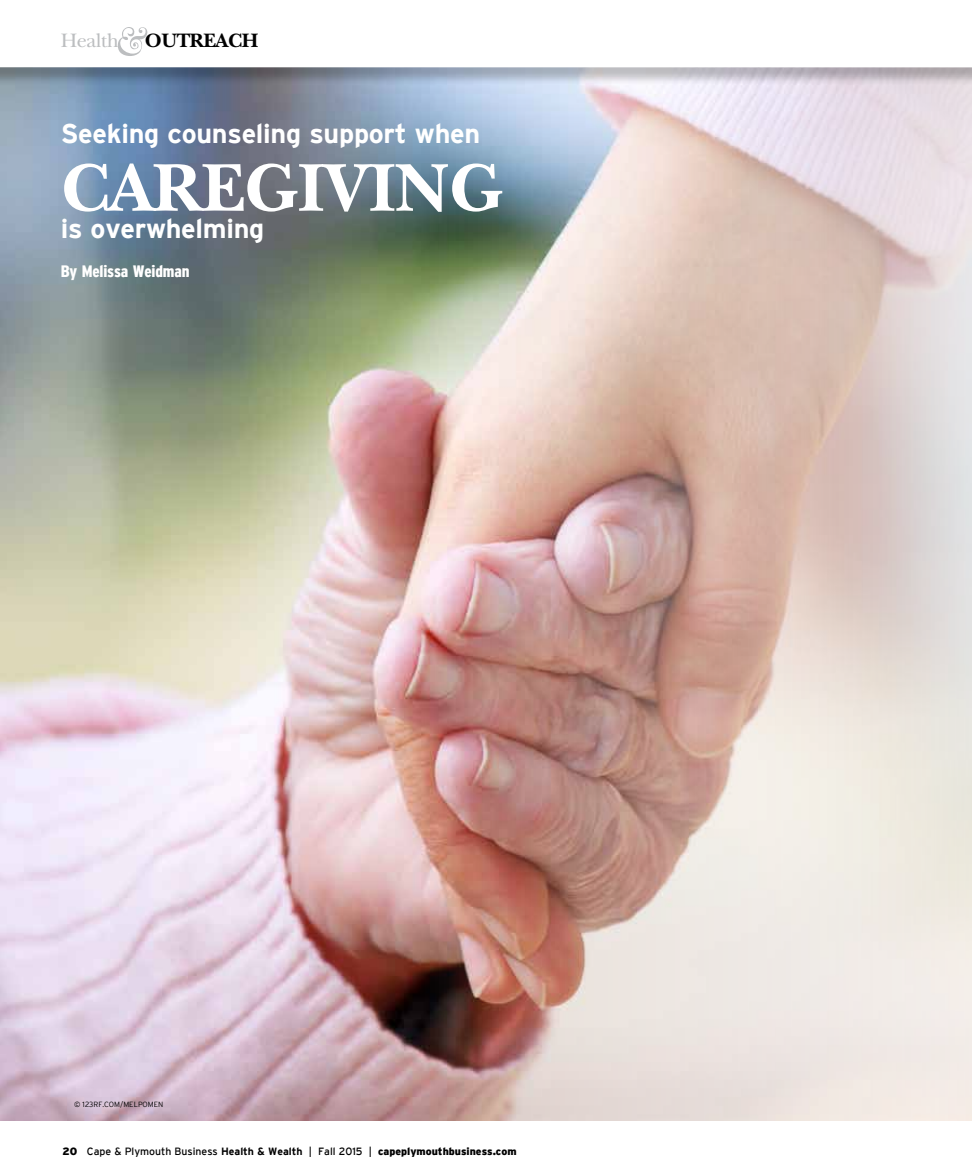
<style>
.page{position:relative;width:972px;height:1175px;background:#fff}
.page>*{position:absolute;margin:0;border:0;box-sizing:border-box;transform-origin:0 0}
.t1{font:700 70.5px "New Baskerville";letter-spacing:-.015em;color:#fff}
.t2{font:700 27px "Interstate";letter-spacing:-.01em;color:#fff}
.t3{font:700 20.25px "New Baskerville";letter-spacing:-.025em;color:#000}
.t4{font:20.25px "New Baskerville";letter-spacing:-.025em;color:#bcbec0}
.t5{font:900 condensed 16.5px "Interstate";letter-spacing:-.01em;color:#fff}
.t6{font:10.5px "Interstate";color:#000}
.t7{font:300 7.5px "Interstate";color:#000}
.s1{font-weight:900}
.s2{font-weight:700}
</style>
<div class="page">
<img style="left:0;top:86px;width:972px;height:1034px">
<div style="left:0;top:0;width:972px;height:86px;background:#000;opacity:.25"></div>
<div style="left:0;top:0;width:972px;height:67px;background:#fff"></div>
<svg style="left:117px;top:27px;width:31px;height:29px"></svg>
<h3 class="t4" style="left:61px;top:28px;width:60px">Health</h3>
<h3 class="t3" style="left:145px;top:29px;width:115px">OUTREACH</h3>
<h2 class="t2" style="left:61px;top:119px;width:421px">Seeking counseling support when</h2>
<h1 class="t1" style="left:61px;top:147px;width:445px">CAREGIVING</h1>
<h2 class="t2" style="left:61px;top:213px;width:205px">is overwhelming</h2>
<h3 class="t5" style="left:61px;top:262px;width:130px">By Melissa Weidman</h3>
<p class="t7" style="left:74px;top:1100px;width:91px">© 123RF.COM/MELPOMEN</p>
<p class="t6" style="left:63px;top:1145px;width:455px"><span class="s1">20</span> Cape &amp; Plymouth Business <span class="s2">Health &amp; Wealth</span> | Fall 2015 | <span class="s1">capeplymouthbusiness.com</span></p>
</div>
